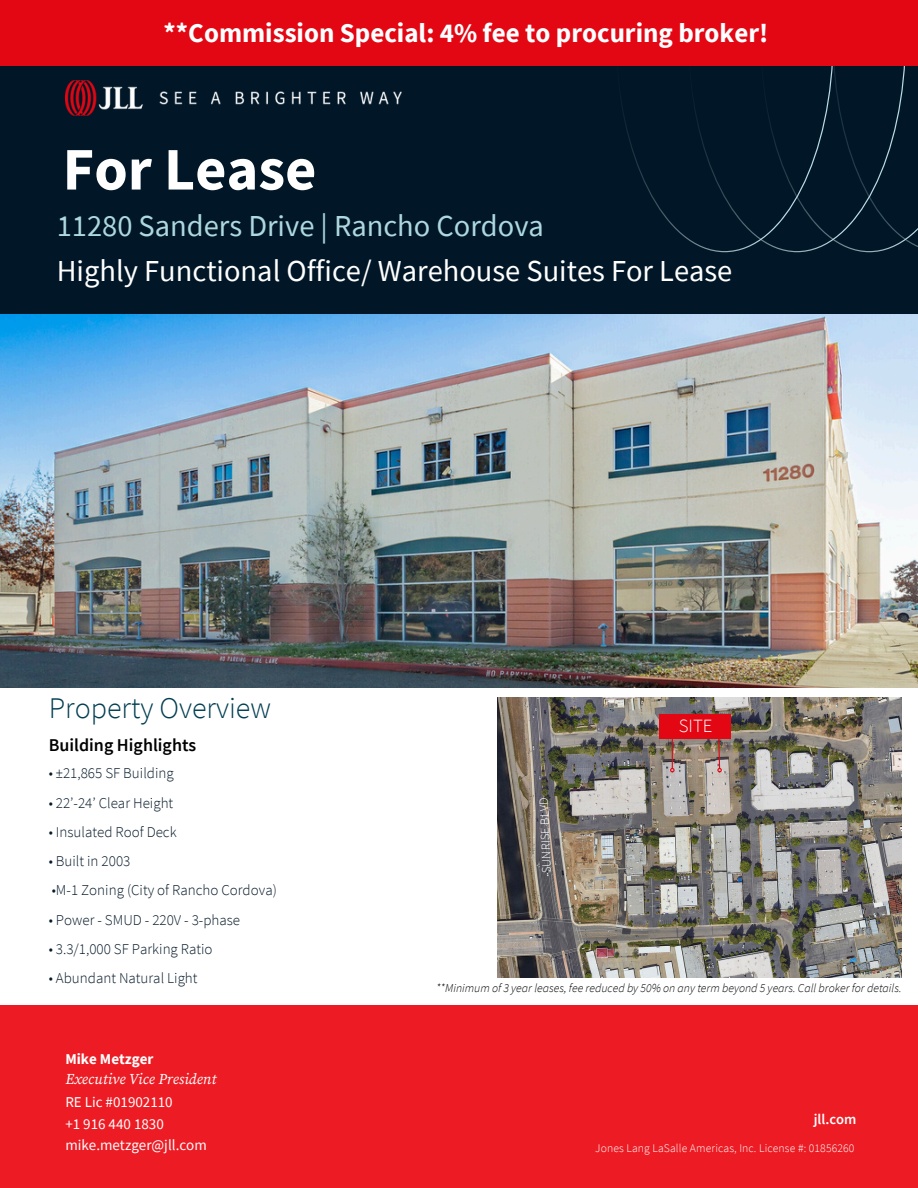
<style>
.page{position:relative;width:918px;height:1188px;background:#fff}
.page>*{position:absolute;margin:0;border:0;box-sizing:border-box;transform-origin:0 0}
.t1{font:700 60.45px "Source Sans Pro";color:#fff}
.t2{font:30.45px "Source Sans Pro";color:#fff}
.t3{font:30.45px "Source Sans Pro";color:#aed8e0}
.t4{font:300 30px "Source Sans Pro";color:#003e51}
.t5{font:700 27px "Source Sans Pro";color:#fff}
.t6{font:300 18.75px "Source Sans Pro";color:#fff}
.t7{font:600 18px "Source Sans Pro";color:#000}
.t8{font:300 15px "Source Sans Pro";color:#051928}
.t9{font:15px "Source Sans Pro";color:#fff}
.t10{font:italic 15px "Source Serif Pro";color:#fff}
.t11{font:700 15px "Source Sans Pro";color:#fff}
.t12{font:600 14.55px "Source Sans Pro";color:#fff}
.t13{font:300 12.75px "Source Sans Pro";color:#fff}
.t14{font:italic 300 12px "Source Sans Pro";color:#000}
.t15{font:300 11.7px "Source Sans Pro";letter-spacing:.01em;color:#fff}
</style>
<div class="page">
<div style="left:0;top:0;width:918px;height:351px;background:#011727"></div>
<svg style="left:834px;top:65px;width:72px;height:187px"></svg>
<svg style="left:616px;top:65px;width:218px;height:187px"></svg>
<img style="left:65px;top:80px;width:337px;height:35px">
<div style="left:0;top:1006px;width:918px;height:182px;background:#ed1c24"></div>
<img style="left:0;top:314px;width:918px;height:374px">
<div style="left:0;top:0;width:918px;height:65px;background:#e30613"></div>
<img style="left:498px;top:697px;width:404px;height:280px">
<div style="left:659px;top:714px;width:72px;height:24px;background:#e30613"></div>
<hr style="left:672px;top:738px;width:1px;height:30px;background:#e30613">
<svg style="left:670px;top:768px;width:5px;height:4px"></svg>
<svg style="left:717px;top:738px;width:5px;height:34px"></svg>
<h3 class="t5" style="left:164px;top:15px;width:606px">**Commission Special: 4% fee to procuring broker!</h3>
<p class="t1" style="left:63px;top:130px;width:255px">For Lease</p>
<p class="t3" style="left:57px;top:206px;width:489px">11280 Sanders Drive | Rancho Cordova</p>
<p class="t2" style="left:57px;top:251px;width:677px">Highly Functional Office/ Warehouse Suites For Lease</p>
<p class="t4" style="left:49px;top:688px;width:224px">Property Overview</p>
<p class="t7" style="left:49px;top:733px;width:149px">Building Highlights</p>
<h5 class="t8" style="left:49px;top:764px;width:127px">• ±21,865 SF Building</h5>
<p class="t8" style="left:49px;top:793px;width:126px">• 22’-24’ Clear Height</p>
<p class="t8" style="left:49px;top:822px;width:129px">• Insulated Roof Deck</p>
<p class="t8" style="left:49px;top:851px;width:83px">• Built in 2003</p>
<p class="t8" style="left:52px;top:881px;width:227px">•M-1 Zoning (City of Rancho Cordova)</p>
<p class="t8" style="left:49px;top:910px;width:193px">• Power - SMUD - 220V - 3-phase</p>
<p class="t8" style="left:49px;top:939px;width:165px">• 3.3/1,000 SF Parking Ratio</p>
<p class="t8" style="left:49px;top:968px;width:150px">• Abundant Natural Light</p>
<h1 class="t11" style="left:65px;top:1050px;width:90px">Mike Metzger</h1>
<h2 class="t10" style="left:65px;top:1070px;width:152px">Executive Vice President</h2>
<h2 class="t9" style="left:65px;top:1092px;width:109px">RE Lic #01902110</h2>
<p class="t9" style="left:65px;top:1114px;width:100px">+1 916 440 1830</p>
<h2 class="t9" style="left:65px;top:1135px;width:143px">mike.metzger@jll.com</h2>
<p class="t13" style="left:538px;top:874px;width:77px;rotate:-92deg">SUNRISE BLVD</p>
<p class="t6" style="left:679px;top:714px;width:35px">SITE</p>
<p class="t14" style="left:436px;top:981px;width:467px">**Minimum of 3 year leases, fee reduced by 50% on any term beyond 5 years. Call broker for details.</p>
<p class="t12" style="left:814px;top:1109px;width:44px">jll.com</p>
<h4 class="t15" style="left:595px;top:1140px;width:261px">Jones Lang LaSalle Americas, Inc. License #: 01856260</h4>
</div>
